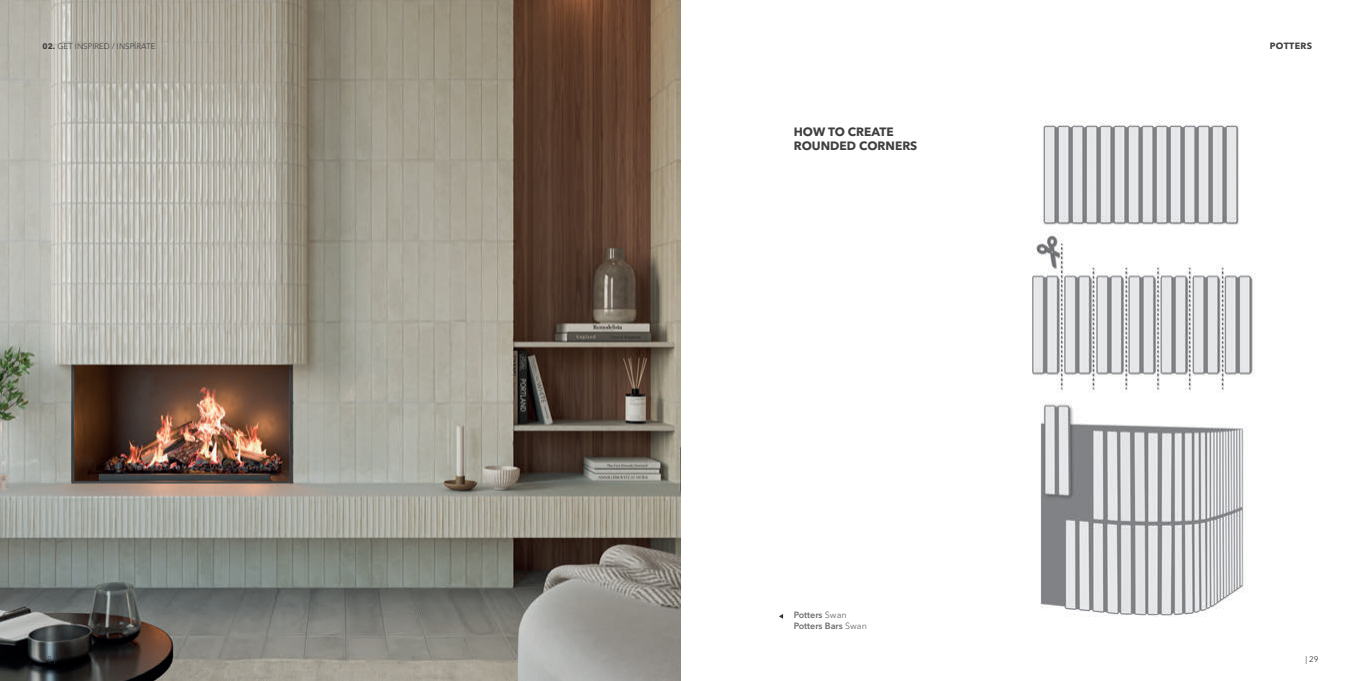
<style>
.page{position:relative;width:1361px;height:681px;background:#fff}
.page>*{position:absolute;margin:0;border:0;box-sizing:border-box;transform-origin:0 0}
.t1{font:700 12px "Avenir Next LT Pro";color:#3e3e3f}
.t2{font:600 9px "Avenir Next LT Pro";color:#6c6d70}
.t3{font:700 9px "Avenir Next LT Pro";letter-spacing:.035em;color:#3e3e3f}
.t4{font:300 8px "Avenir LT Std";color:#3e3e3f}
.t5{font:8px "Avenir Next LT Pro";color:#3c3c3d}
.s1{font-family:"Avenir Next LT Pro";font-weight:700}
.s2{font-weight:400}
</style>
<div class="page">
<img style="left:0;top:0;width:680px;height:680px">
<svg style="left:779px;top:614px;width:4px;height:4px"></svg>
<img style="left:1032px;top:120px;width:223px;height:497px">
<p class="t4" style="left:43px;top:41px;width:114px"><span class="s1">02.</span> GET INSPIRED / INSPÍRATE</p>
<p class="t3" style="left:1270px;top:41px;width:44px">POTTERS</p>
<p class="t1" style="left:794px;top:124px;width:101px">HOW TO CREATE</p>
<p class="t1" style="left:794px;top:139px;width:125px">ROUNDED CORNERS</p>
<p class="t2" style="left:794px;top:609px;width:54px">Potters <span class="s2">Swan</span></p>
<p class="t2" style="left:794px;top:620px;width:75px">Potters Bars <span class="s2">Swan</span></p>
<p class="t5" style="left:43px;top:654px;width:15px">28 |</p>
<p class="t5" style="left:1305px;top:654px;width:15px">| 29</p>
</div>
